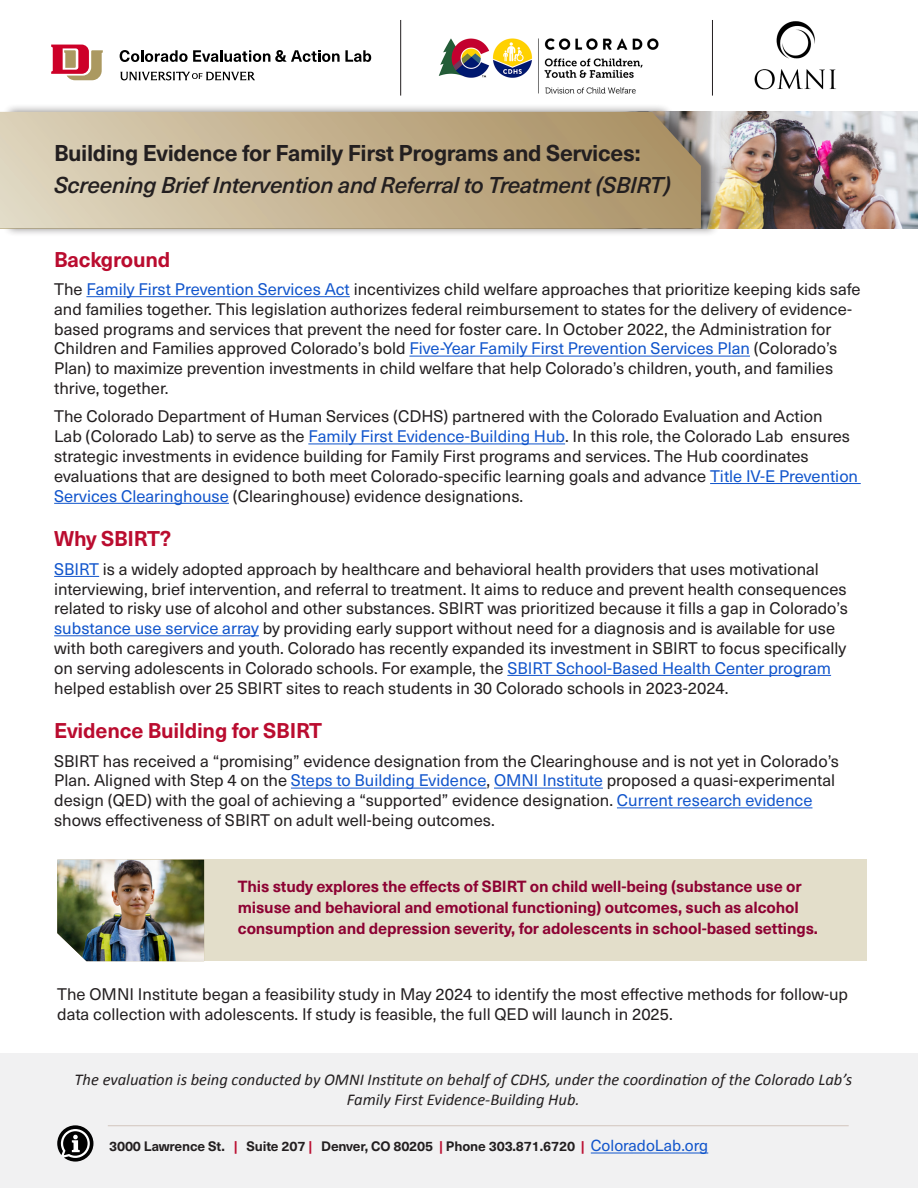
<style>
.page{position:relative;width:918px;height:1188px;background:#fff}
.page>*{position:absolute;margin:0;border:0;box-sizing:border-box;transform-origin:0 0}
.t1{font:italic 500 22.5px/31.5px "Neue Haas Unica W1 G";letter-spacing:-.015em;color:#231f20}
.t2{font:700 21px "Neue Haas Unica W1 G";letter-spacing:-.01em;color:#ba0c2f}
.t3{font:16.5px/19.8px "Neue Haas Unica W1 G";color:#231f20}
.t4{font:italic 16.5px/19.8px "Calibri";color:#231f20;text-align:center}
.t5{font:700 15.9px/21px "Neue Haas Unica W1 G";letter-spacing:-.01em;color:#8d0233}
.t6{font:15.75px "Neue Haas Unica W1 G";color:#15c}
.t7{font:700 13.5px "Neue Haas Unica W1 G";letter-spacing:-.01em;color:#231f20}
.s1{font-weight:700;font-style:normal}
.s2{color:#15c}
.s3{color:#ba0c2f}
</style>
<div class="page">
<div style="left:0;top:1053px;width:918px;height:135px;background:#f1f1f2"></div>
<div style="left:57px;top:860px;width:810px;height:101px;background:#e3deca"></div>
<hr style="left:108px;top:1125px;width:741px;height:1px;background:#d2c5bd">
<hr style="left:86px;top:296px;width:264px;height:1px;background:#15c">
<hr style="left:409px;top:356px;width:341px;height:1px;background:#15c">
<hr style="left:308px;top:444px;width:257px;height:1px;background:#15c">
<hr style="left:710px;top:483px;width:151px;height:1px;background:#15c">
<hr style="left:54px;top:503px;width:175px;height:1px;background:#15c">
<hr style="left:54px;top:576px;width:45px;height:1px;background:#15c">
<hr style="left:54px;top:635px;width:205px;height:1px;background:#15c">
<hr style="left:507px;top:675px;width:324px;height:1px;background:#15c">
<hr style="left:291px;top:788px;width:196px;height:1px;background:#15c">
<hr style="left:494px;top:788px;width:109px;height:1px;background:#15c">
<hr style="left:617px;top:807px;width:195px;height:1px;background:#15c">
<hr style="left:591px;top:1153px;width:117px;height:1px;background:#15c">
<img style="left:720px;top:112px;width:198px;height:116px">
<div style="left:3px;top:104px;width:717px;height:133px;background:#231f20;opacity:.5"></div>
<svg style="left:0;top:112px;width:701px;height:116px"></svg>
<svg style="left:120px;top:72px;width:135px;height:8px"></svg>
<svg style="left:51px;top:45px;width:52px;height:35px"></svg>
<svg style="left:120px;top:50px;width:251px;height:12px"></svg>
<img style="left:438px;top:38px;width:221px;height:55px">
<img style="left:754px;top:21px;width:83px;height:69px">
<hr style="left:400px;top:20px;width:1px;height:76px;background:#231f20">
<hr style="left:712px;top:20px;width:1px;height:76px;background:#231f20">
<img style="left:57px;top:860px;width:147px;height:101px">
<svg style="left:57px;top:1125px;width:36px;height:37px"></svg>
<h1 class="t1" style="left:54px;top:136px;width:618px"><span class="s1">Building Evidence for Family First Programs and Services:<br></span>Screening Brief Intervention and Referral to Treatment (SBIRT)</h1>
<h2 class="t2" style="left:54px;top:243px;width:118px">Background</h2>
<p class="t3" style="left:54px;top:278px;width:808px">The <span class="s2">Family First Prevention Services Act</span> incentivizes child welfare approaches that prioritize keeping kids safe and families together. This legislation authorizes federal reimbursement to states for the delivery of evidence&shy;based programs and services that prevent the need for foster care. In October 2022, the Administration for Children and Families approved Colorado’s bold <span class="s2">Five-Year Family First Prevention Services Plan</span> (Colorado’s Plan) to maximize prevention investments in child welfare that help Colorado’s children, youth, and families thrive, together.</p>
<p class="t3" style="left:54px;top:406px;width:805px">The Colorado Department of Human Services (CDHS) partnered with the Colorado Evaluation and Action<br>Lab (Colorado Lab) to serve as the <span class="s2">Family First Evidence-Building Hub</span>. In this role, the Colorado Lab ensures strategic investments in evidence building for Family First programs and services. The Hub coordinates evaluations that are designed to both meet Colorado-specific learning goals and advance <span class="s2">Title IV-E Prevention Services Clearinghouse</span> (Clearinghouse) evidence designations.</p>
<h2 class="t2" style="left:54px;top:523px;width:119px">Why SBIRT?</h2>
<p class="t3" style="left:54px;top:558px;width:795px"><span class="s2">SBIRT</span> is a widely adopted approach by healthcare and behavioral health providers that uses motivational interviewing, brief intervention, and referral to treatment. It aims to reduce and prevent health consequences related to risky use of alcohol and other substances. SBIRT was prioritized because it fills a gap in Colorado’s <span class="s2">substance use service array</span> by providing early support without need for a diagnosis and is available for use with both caregivers and youth. Colorado has recently expanded its investment in SBIRT to focus specifically on serving adolescents in Colorado schools. For example, the <span class="s2">SBIRT School-Based Health Center program </span>helped establish over 25 SBIRT sites to reach students in 30 Colorado schools in 2023-2024.</p>
<h2 class="t2" style="left:54px;top:715px;width:270px">Evidence Building for SBIRT</h2>
<p class="t3" style="left:54px;top:750px;width:786px">SBIRT has received a “promising” evidence designation from the Clearinghouse and is not yet in Colorado’s Plan. Aligned with Step 4 on the <span class="s2">Steps to Building Evidence</span>, <span class="s2">OMNI Institute</span> proposed a quasi-experimental design (QED) with the goal of achieving a “supported” evidence designation. <span class="s2">Current research evidence </span>shows effectiveness of SBIRT on adult well-being outcomes.</p>
<p class="t5" style="left:238px;top:875px;width:582px">This study explores the effects of SBIRT on child well-being (substance use or misuse and behavioral and emotional functioning) outcomes, such as alcohol consumption and depression severity, for adolescents in school-based settings.</p>
<p class="t3" style="left:57px;top:983px;width:792px">The OMNI Institute began a feasibility study in May 2024 to identify the most effective methods for follow-up data collection with adolescents. If study is feasible, the full QED will launch in 2025.</p>
<p class="t4" style="left:75px;top:1069px;width:779px">The evaluation is being conducted by OMNI Institute on behalfofCDHS, under the coordination ofthe Colorado Lab’s<br>Family First Evidence-Building Hub.</p>
<p class="t7" style="left:109px;top:1136px;width:130px">3000 Lawrence St. <span class="s3">|</span></p>
<p class="t7" style="left:247px;top:1136px;width:67px">Suite 207 <span class="s3">|</span></p>
<p class="t7" style="left:321px;top:1136px;width:265px">Denver, CO 80205 <span class="s3">|</span> Phone 303.871.6720 <span class="s3">|</span></p>
<p class="t6" style="left:591px;top:1134px;width:119px">ColoradoLab.org</p>
</div>
